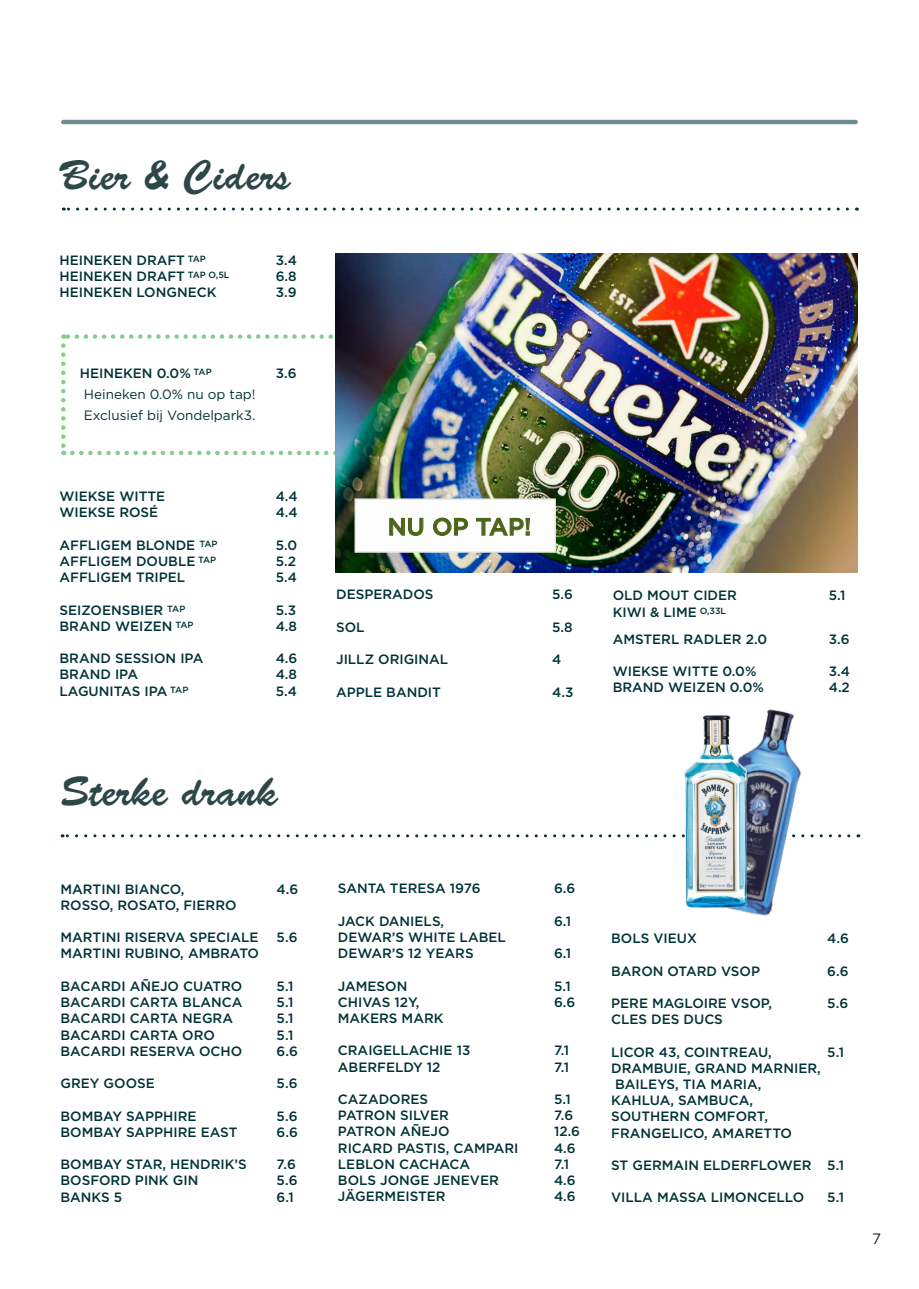
<style>
.page{position:relative;width:919px;height:1289px;background:#fff}
.page>*{position:absolute;margin:0;border:0;box-sizing:border-box;transform-origin:0 0}
.t1{font:italic 42px "Brush Script Std";color:#2d4749}
.t2{font:500 24px "Gotham";color:#496518}
.t3{font:15px "Gotham";color:#241f1f}
.t4{font:500 13.5px/16.2px "Gotham";color:#013238}
.t5{font:13.5px/21px "Gotham";color:#013238}
</style>
<div class="page">
<hr style="left:63px;top:120px;width:792px;height:4px;background:#718c90">
<svg style="left:62px;top:834px;width:786px;height:3px"></svg>
<svg style="left:63px;top:207px;width:784px;height:3px"></svg>
<img style="left:618px;top:709px;width:195px;height:207px">
<svg style="left:61px;top:345px;width:5px;height:110px"></svg>
<svg style="left:72px;top:450px;width:263px;height:5px"></svg>
<svg style="left:63px;top:334px;width:268px;height:5px"></svg>
<img style="left:335px;top:254px;width:522px;height:318px">
<div style="left:354px;top:498px;width:202px;height:54px;background:#fdfdfd;border:2px solid #ebe9e3"></div>
<svg style="left:389px;top:517px;width:34px;height:19px"></svg>
<svg style="left:432px;top:517px;width:36px;height:19px"></svg>
<svg style="left:476px;top:517px;width:54px;height:19px"></svg>
<h1 class="t1" style="left:61px;top:152px;width:243px">Bier &amp; Ciders</h1>
<p class="t4" style="left:60px;top:251px;width:148px">HEINEKEN DRAFT <sup>TAP</sup></p>
<p class="t4" style="left:276px;top:251px;width:23px">3.4</p>
<p class="t4" style="left:60px;top:268px;width:171px">HEINEKEN DRAFT <sup>TAP</sup> <sup>O,5L</sup></p>
<p class="t4" style="left:276px;top:268px;width:22px">6.8</p>
<p class="t4" style="left:60px;top:284px;width:158px">HEINEKEN LONGNECK</p>
<p class="t4" style="left:276px;top:284px;width:22px">3.9</p>
<p class="t4" style="left:80px;top:365px;width:133px">HEINEKEN 0.0% <sup>TAP</sup></p>
<p class="t4" style="left:276px;top:365px;width:22px">3.6</p>
<p class="t5" style="left:84px;top:383px;width:173px">Heineken 0.0% nu op tap!<br>Exclusief bij Vondelpark3.</p>
<p class="t4" style="left:60px;top:488px;width:107px">WIEKSE WITTE</p>
<p class="t4" style="left:276px;top:488px;width:24px">4.4</p>
<p class="t4" style="left:60px;top:504px;width:100px">WIEKSE ROSÉ</p>
<p class="t4" style="left:276px;top:504px;width:24px">4.4</p>
<p class="t4" style="left:60px;top:536px;width:159px">AFFLIGEM BLONDE <sup>TAP</sup></p>
<p class="t4" style="left:276px;top:536px;width:23px">5.0</p>
<p class="t4" style="left:60px;top:553px;width:158px">AFFLIGEM DOUBLE <sup>TAP</sup></p>
<p class="t4" style="left:276px;top:553px;width:22px">5.2</p>
<p class="t4" style="left:60px;top:569px;width:127px">AFFLIGEM TRIPEL</p>
<p class="t4" style="left:276px;top:569px;width:23px">5.4</p>
<p class="t4" style="left:60px;top:601px;width:127px">SEIZOENSBIER <sup>TAP</sup></p>
<p class="t4" style="left:276px;top:601px;width:22px">5.3</p>
<p class="t4" style="left:60px;top:617px;width:135px">BRAND WEIZEN <sup>TAP</sup></p>
<p class="t4" style="left:276px;top:617px;width:23px">4.8</p>
<p class="t4" style="left:60px;top:650px;width:145px">BRAND SESSION IPA</p>
<p class="t4" style="left:276px;top:650px;width:23px">4.6</p>
<p class="t4" style="left:60px;top:666px;width:80px">BRAND IPA</p>
<p class="t4" style="left:276px;top:666px;width:23px">4.8</p>
<p class="t4" style="left:60px;top:682px;width:130px">LAGUNITAS IPA <sup>TAP</sup></p>
<p class="t4" style="left:276px;top:682px;width:23px">5.4</p>
<h1 class="t1" style="left:62px;top:767px;width:229px">Sterke drank</h1>
<p class="t4" style="left:60px;top:880px;width:125px">MARTINI BIANCO,</p>
<p class="t4" style="left:276px;top:880px;width:23px">4.6</p>
<p class="t4" style="left:60px;top:896px;width:178px">ROSSO, ROSATO, FIERRO</p>
<p class="t4" style="left:60px;top:929px;width:199px">MARTINI RISERVA SPECIALE</p>
<p class="t4" style="left:276px;top:929px;width:22px">5.6</p>
<p class="t4" style="left:60px;top:945px;width:200px">MARTINI RUBINO, AMBRATO</p>
<p class="t4" style="left:60px;top:977px;width:183px">BACARDI AÑEJO CUATRO</p>
<p class="t4" style="left:276px;top:977px;width:18px">5.1</p>
<p class="t4" style="left:60px;top:994px;width:183px">BACARDI CARTA BLANCA</p>
<p class="t4" style="left:276px;top:994px;width:18px">5.1</p>
<p class="t4" style="left:60px;top:1010px;width:174px">BACARDI CARTA NEGRA</p>
<p class="t4" style="left:276px;top:1010px;width:18px">5.1</p>
<p class="t4" style="left:60px;top:1026px;width:156px">BACARDI CARTA ORO</p>
<p class="t4" style="left:276px;top:1026px;width:18px">5.1</p>
<p class="t4" style="left:60px;top:1042px;width:183px">BACARDI RESERVA OCHO</p>
<p class="t4" style="left:276px;top:1042px;width:23px">6.6</p>
<p class="t4" style="left:60px;top:1075px;width:96px">GREY GOOSE</p>
<p class="t4" style="left:276px;top:1075px;width:22px">5.6</p>
<p class="t4" style="left:60px;top:1107px;width:138px">BOMBAY SAPPHIRE</p>
<p class="t4" style="left:276px;top:1107px;width:22px">5.6</p>
<p class="t4" style="left:60px;top:1123px;width:178px">BOMBAY SAPPHIRE EAST</p>
<p class="t4" style="left:276px;top:1123px;width:23px">6.6</p>
<p class="t4" style="left:60px;top:1156px;width:188px">BOMBAY STAR, HENDRIK’S</p>
<p class="t4" style="left:276px;top:1156px;width:21px">7.6</p>
<p class="t4" style="left:60px;top:1172px;width:139px">BOSFORD PINK GIN</p>
<p class="t4" style="left:276px;top:1172px;width:22px">5.6</p>
<p class="t4" style="left:60px;top:1188px;width:63px">BANKS 5</p>
<p class="t4" style="left:276px;top:1188px;width:19px">6.1</p>
<h2 class="t2" style="left:387px;top:511px;width:145px">NU OP TAP!</h2>
<p class="t4" style="left:336px;top:586px;width:99px">DESPERADOS</p>
<p class="t4" style="left:552px;top:586px;width:22px">5.6</p>
<p class="t4" style="left:336px;top:618px;width:30px">SOL</p>
<p class="t4" style="left:552px;top:618px;width:22px">5.8</p>
<p class="t4" style="left:336px;top:651px;width:114px">JILLZ ORIGINAL</p>
<p class="t4" style="left:552px;top:651px;width:11px">4</p>
<p class="t4" style="left:336px;top:683px;width:106px">APPLE BANDIT</p>
<p class="t4" style="left:552px;top:683px;width:23px">4.3</p>
<p class="t4" style="left:612px;top:587px;width:126px">OLD MOUT CIDER</p>
<p class="t4" style="left:828px;top:587px;width:18px">5.1</p>
<p class="t4" style="left:612px;top:598px;width:156px;line-height:27px">KIWI &amp; LIME <sup>O,33L<br></sup>AMSTERL RADLER 2.0</p>
<p class="t4" style="left:828px;top:630px;width:22px">3.6</p>
<p class="t4" style="left:612px;top:663px;width:145px">WIEKSE WITTE 0.0%</p>
<p class="t4" style="left:828px;top:663px;width:23px">3.4</p>
<p class="t4" style="left:612px;top:679px;width:153px">BRAND WEIZEN 0.0%</p>
<p class="t4" style="left:828px;top:679px;width:23px">4.2</p>
<p class="t4" style="left:338px;top:880px;width:144px">SANTA TERESA 1976</p>
<p class="t4" style="left:554px;top:880px;width:23px">6.6</p>
<p class="t4" style="left:338px;top:912px;width:108px">JACK DANIELS,</p>
<p class="t4" style="left:554px;top:912px;width:19px">6.1</p>
<p class="t4" style="left:338px;top:928px;width:169px">DEWAR’S WHITE LABEL<br>DEWAR’S 12 YEARS</p>
<p class="t4" style="left:554px;top:945px;width:19px">6.1</p>
<p class="t4" style="left:338px;top:977px;width:71px">JAMESON</p>
<p class="t4" style="left:554px;top:977px;width:18px">5.1</p>
<p class="t4" style="left:338px;top:993px;width:83px">CHIVAS 12Y,</p>
<p class="t4" style="left:554px;top:993px;width:23px">6.6</p>
<p class="t4" style="left:338px;top:1009px;width:107px">MAKERS MARK</p>
<p class="t4" style="left:338px;top:1042px;width:134px">CRAIGELLACHIE 13</p>
<p class="t4" style="left:554px;top:1042px;width:17px">7.1</p>
<p class="t4" style="left:338px;top:1058px;width:104px">ABERFELDY 12</p>
<p class="t4" style="left:554px;top:1058px;width:17px">7.1</p>
<p class="t4" style="left:338px;top:1090px;width:92px">CAZADORES</p>
<p class="t4" style="left:554px;top:1090px;width:18px">5.1</p>
<p class="t4" style="left:338px;top:1107px;width:112px">PATRON SILVER</p>
<p class="t4" style="left:554px;top:1107px;width:21px">7.6</p>
<p class="t4" style="left:338px;top:1123px;width:113px">PATRON AÑEJO</p>
<p class="t4" style="left:554px;top:1123px;width:28px">12.6</p>
<p class="t4" style="left:338px;top:1139px;width:182px">RICARD PASTIS, CAMPARI</p>
<p class="t4" style="left:554px;top:1139px;width:23px">4.6</p>
<p class="t4" style="left:338px;top:1155px;width:134px">LEBLON CACHACA</p>
<p class="t4" style="left:554px;top:1155px;width:17px">7.1</p>
<p class="t4" style="left:338px;top:1171px;width:162px">BOLS JONGE JENEVER</p>
<p class="t4" style="left:554px;top:1171px;width:23px">4.6</p>
<p class="t4" style="left:338px;top:1188px;width:109px">JÄGERMEISTER</p>
<p class="t4" style="left:554px;top:1188px;width:23px">4.6</p>
<p class="t4" style="left:611px;top:930px;width:87px">BOLS VIEUX</p>
<p class="t4" style="left:827px;top:930px;width:23px">4.6</p>
<p class="t4" style="left:611px;top:962px;width:150px">BARON OTARD VSOP</p>
<p class="t4" style="left:827px;top:962px;width:23px">6.6</p>
<p class="t4" style="left:611px;top:994px;width:162px">PERE MAGLOIRE VSOP,</p>
<p class="t4" style="left:827px;top:994px;width:22px">5.6</p>
<p class="t4" style="left:611px;top:1011px;width:113px">CLES DES DUCS</p>
<p class="t4" style="left:611px;top:1043px;width:162px">LICOR 43, COINTREAU,</p>
<p class="t4" style="left:827px;top:1043px;width:18px">5.1</p>
<p class="t4" style="left:611px;top:1059px;width:211px">DRAMBUIE, GRAND MARNIER,</p>
<p class="t4" style="left:615px;top:1075px;width:148px">BAILEYS, TIA MARIA,</p>
<p class="t4" style="left:611px;top:1092px;width:143px">KAHLUA, SAMBUCA,</p>
<p class="t4" style="left:611px;top:1108px;width:158px">SOUTHERN COMFORT,</p>
<p class="t4" style="left:611px;top:1124px;width:182px">FRANGELICO, AMARETTO</p>
<p class="t4" style="left:611px;top:1156px;width:234px">ST GERMAIN ELDERFLOWER 5.1</p>
<p class="t4" style="left:611px;top:1189px;width:194px">VILLA MASSA LIMONCELLO</p>
<p class="t4" style="left:827px;top:1189px;width:18px">5.1</p>
<p class="t3" style="left:872px;top:1229px;width:10px">7</p>
</div>
